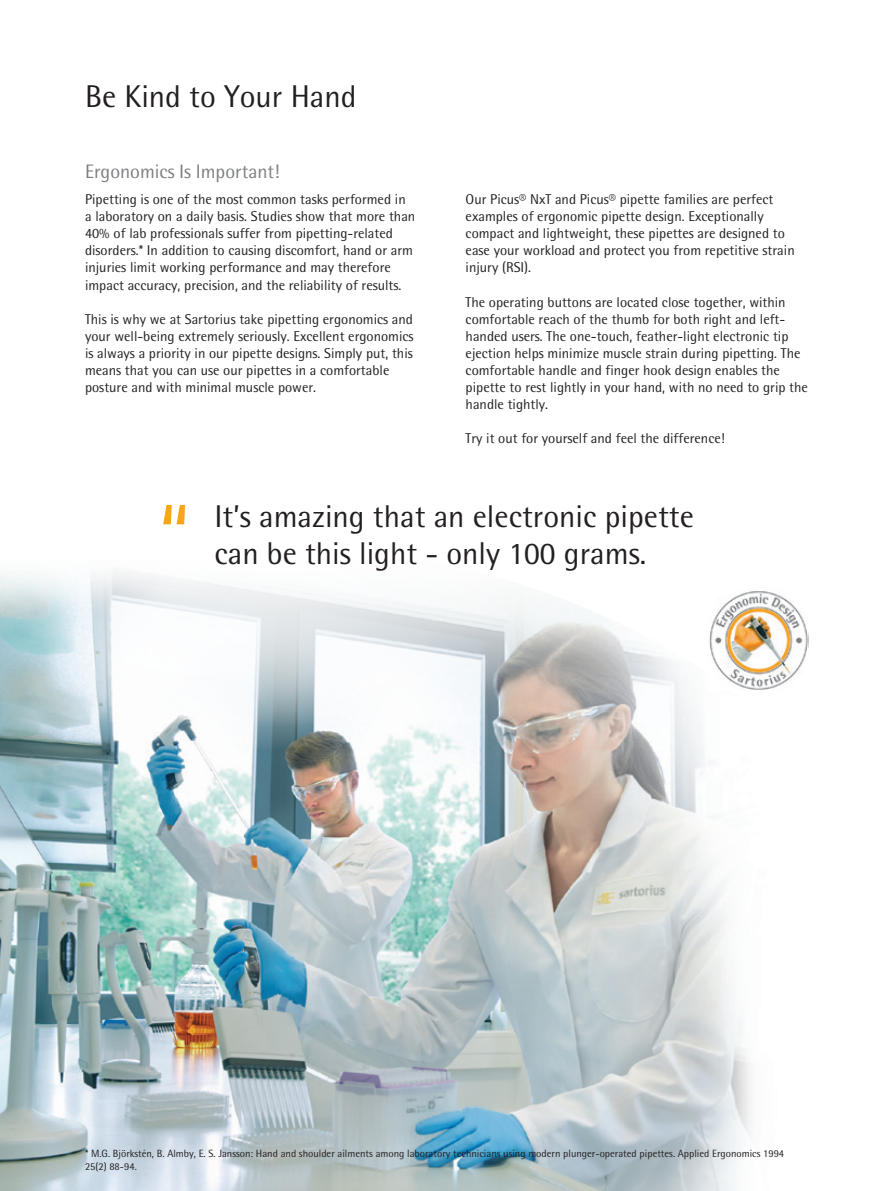
<style>
.page{position:relative;width:893px;height:1191px;background:#fff}
.page>*{position:absolute;margin:0;border:0;box-sizing:border-box;transform-origin:0 0}
.t1{font:90px "Sartorius Rotis Sans 2013";color:#f9a51b}
.t2{font:31.5px "Sartorius Rotis Sans 2013";color:#231f20}
.t3{font:19.5px "Sartorius Rotis Sans 2013";color:#7c7e81}
.t4{font:14.25px/17.1px "Sartorius Rotis Sans 2013";color:#231f20}
.t5{font:10.5px/12.6px "Sartorius Rotis Sans 2013";color:#231f20}
</style>
<div class="page">
<img style="left:0;top:633px;width:809px;height:558px">
<img style="left:709px;top:591px;width:99px;height:99px">
<svg style="left:590px;top:619px;width:24px;height:109px;background:#c1c0c1"></svg>
<svg style="left:0;top:571px;width:590px;height:180px"></svg>
<h2 class="t2" style="left:85px;top:78px;width:273px">Be Kind to Your Hand</h2>
<h3 class="t3" style="left:85px;top:160px;width:196px">Ergonomics Is Important!</h3>
<p class="t4" style="left:85px;top:190px;width:332px">Pipetting is one of the most common tasks performed in a laboratory on a daily basis. Studies show that more than 40% of lab professionals suffer from pipetting-related disorders.* In addition to causing discomfort, hand or arm injuries limit working performance and may therefore impact accuracy, precision, and the reliability of results.</p>
<p class="t4" style="left:85px;top:310px;width:330px">This is why we at Sartorius take pipetting ergonomics and your well-being extremely seriously. Excellent ergonomics is always a priority in our pipette designs. Simply put, this means that you can use our pipettes in a comfortable posture and with minimal muscle power.</p>
<p class="t4" style="left:466px;top:190px;width:331px">Our Picus® NxT and Picus® pipette families are perfect examples of ergonomic pipette design. Exceptionally compact and lightweight, these pipettes are designed to ease your workload and protect you from repetitive strain injury (RSI).</p>
<p class="t4" style="left:466px;top:293px;width:344px">The operating buttons are located close together, within comfortable reach of the thumb for both right and left&shy;handed users. The one-touch, feather-light electronic tip ejection helps minimize muscle strain during pipetting. The comfortable handle and finger hook design enables the pipette to rest lightly in your hand, with no need to grip the handle tightly.</p>
<p class="t4" style="left:466px;top:430px;width:261px">Try it out for yourself and feel the difference!</p>
<h1 class="t1" style="left:159px;top:483px;width:33px">“</h1>
<h2 class="t2" style="left:214px;top:497px;width:481px">It’s amazing that an electronic pipette</h2>
<h2 class="t2" style="left:214px;top:535px;width:433px">can be this light - only 100 grams.</h2>
<p class="t5" style="left:85px;top:1147px;width:701px">* M.G. Björkstén, B. Almby, E. S. Jansson: Hand and shoulder ailments among laboratory technicians using modern plunger-operated pipettes. Applied Ergonomics 1994<br>25(2) 88-94.</p>
</div>
